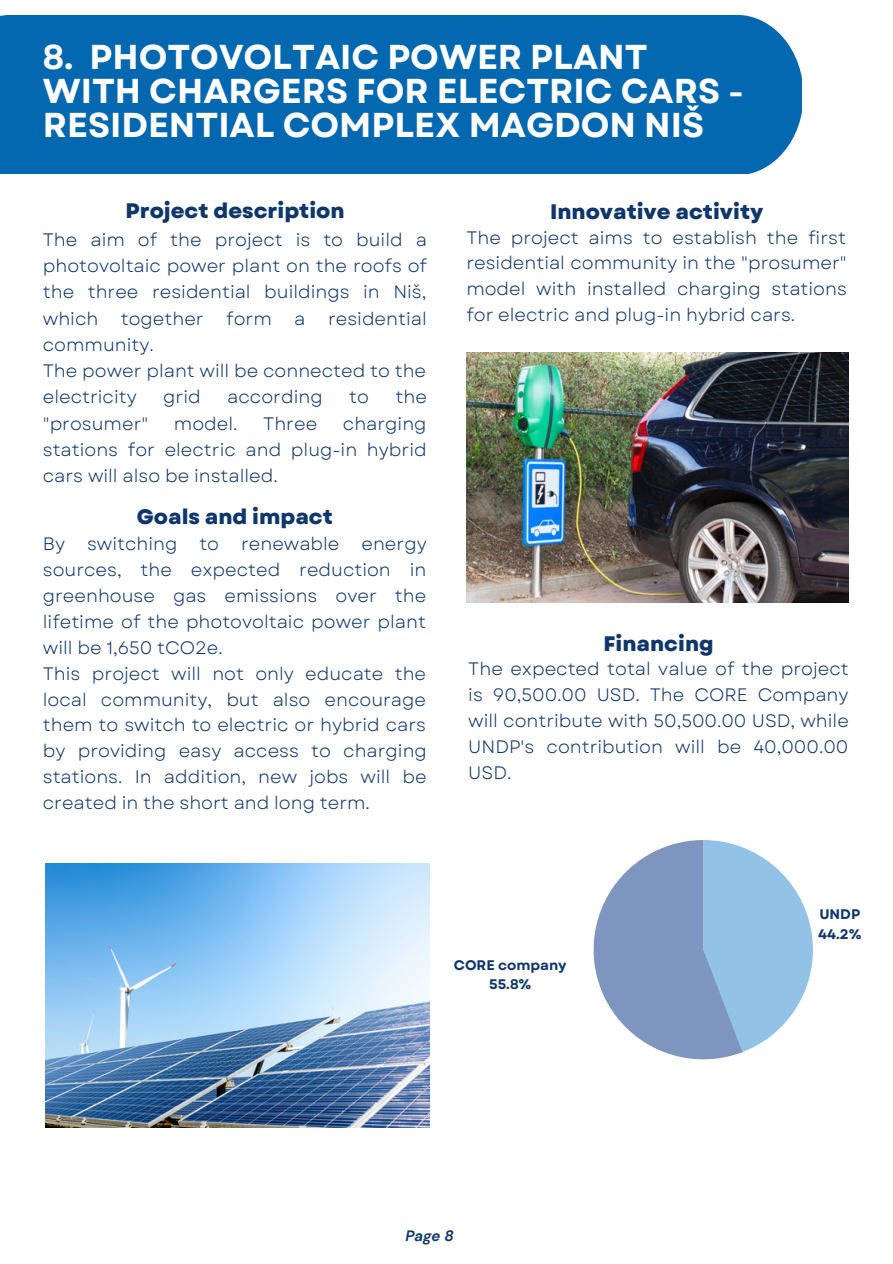
<style>
.page{position:relative;width:893px;height:1264px;background:#fff}
.page>*{position:absolute;margin:0;border:0;box-sizing:border-box;transform-origin:0 0}
.t1{font:700 34.5px/33.8px "Garet";color:#fff}
.t2{font:800 21px "Garet";color:#0f376b}
.t3{font:18px/25.8px "Garet";color:#0f376b;text-align:justify}
.t4{font:italic 700 15px "DM Sans";color:#0f376b}
.t5{font:700 13.95px/19.2px "Garet";color:#0f376b;text-align:center}
</style>
<div class="page">
<div style="left:0;top:15px;width:802px;height:159px;background:#0468b1"></div>
<svg style="left:593px;top:840px;width:219px;height:219px"></svg>
<img style="left:45px;top:863px;width:384px;height:264px">
<img style="left:466px;top:352px;width:382px;height:251px">
<h1 class="t1" style="left:43px;top:40px;width:702px">8. PHOTOVOLTAIC POWER PLANT<br>WITH CHARGERS FOR ELECTRIC CARS -<br>RESIDENTIAL COMPLEX MAGDON NIŠ</h1>
<p class="t2" style="left:125px;top:195px;width:221px">Project description</p>
<p class="t3" style="left:43px;top:226px;width:385px;line-height:26.2px">The aim of the project is to build a photovoltaic power plant on the roofs of the three residential buildings in Niš, which together</p>
<p class="t3" style="left:226px;top:305px;width:202px">form a residential</p>
<p class="t3" style="left:43px;top:331px;width:385px;line-height:26.2px;text-align:left">community.<br>The power plant will be connected to the electricity</p>
<p class="t3" style="left:163px;top:384px;width:39px">grid</p>
<p class="t3" style="left:227px;top:384px;width:97px">according</p>
<p class="t3" style="left:349px;top:384px;width:21px">to</p>
<p class="t3" style="left:395px;top:384px;width:33px">the</p>
<p class="t3" style="left:43px;top:410px;width:385px;line-height:26.2px;text-indent:300px">charging stations for electric and plug-in hybrid cars will also be installed.</p>
<p class="t3" style="left:43px;top:410px;width:107px">"prosumer"</p>
<p class="t3" style="left:174px;top:410px;width:65px">model.</p>
<p class="t3" style="left:263px;top:410px;width:55px">Three</p>
<p class="t2" style="left:137px;top:502px;width:197px">Goals and impact</p>
<p class="t3" style="left:43px;top:531px;width:385px;text-align:left">By switching to renewable energy sources, the expected reduction in greenhouse gas emissions over the lifetime of the photovoltaic power plant will be 1,650 tCO2e.<br>This project will not only educate the local community, but also encourage them to switch to electric or hybrid cars by providing easy access to charging stations. In addition, new jobs will be created in the short and long term.</p>
<p class="t2" style="left:550px;top:196px;width:215px">Innovative activity</p>
<p class="t3" style="left:466px;top:224px;width:382px">The project aims to establish the first residential community in the "prosumer" model with installed charging stations for electric and plug-in hybrid cars.</p>
<p class="t2" style="left:603px;top:628px;width:112px">Financing</p>
<p class="t3" style="left:468px;top:656px;width:382px">The expected total value of the project is 90,500.00 USD. The CORE Company will contribute with 50,500.00 USD, while UNDP's contribution will be 40,000.00<br>USD.</p>
<p class="t5" style="left:454px;top:955px;width:114px">CORE company<br>55.8%</p>
<p class="t5" style="left:818px;top:905px;width:45px;text-align:left">UNDP<br>44.2%</p>
<p class="t4" style="left:405px;top:1225px;width:50px">Page 8</p>
</div>
